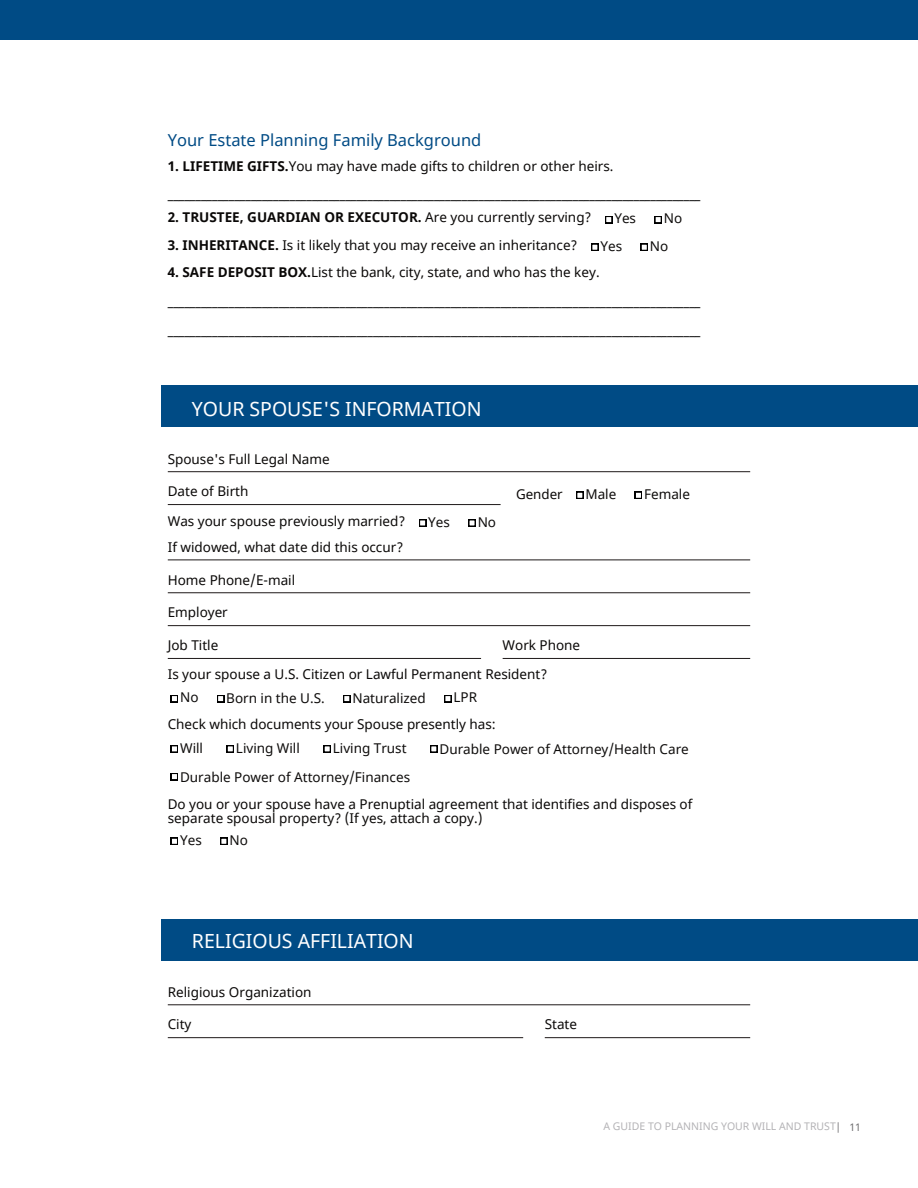
<style>
.page{position:relative;width:918px;height:1188px;background:#fff}
.page>*{position:absolute;margin:0;border:0;box-sizing:border-box;transform-origin:0 0}
.t1{font:19.5px "Noto Sans";color:#fff}
.t2{font:16.5px "Noto Sans";color:#004b85}
.t3{font:13.5px/28.3px "Noto Sans";color:#0a0807}
.t4{font:13.5px/28.8px "Noto Sans";color:#000}
.t5{font:13.5px "Noto Sans";color:#0e0c0b}
.t6{font:700 13.5px "Noto Sans";color:#0a0807}
.t7{font:13.35px "Noto Sans";color:#0a0807}
.t8{font:10.5px "Noto Sans";color:#b4b3b6}
.s1{font-weight:700;color:#0a0807}
.s2{color:#0a0807}
.s3{font-weight:400}
.s4{font-weight:700}
.s5{color:#6e6d6f}
</style>
<div class="page">
<div style="left:0;top:0;width:918px;height:40px;background:#004b85"></div>
<div style="left:161px;top:386px;width:757px;height:41px;background:#004b85"></div>
<div style="left:161px;top:919px;width:757px;height:41px;background:#004b85"></div>
<div style="left:605px;top:216px;width:7px;height:7px;background:#000"></div>
<svg style="left:606px;top:217px;width:6px;height:6px"></svg>
<div style="left:655px;top:216px;width:7px;height:7px;background:#000"></div>
<svg style="left:655px;top:217px;width:6px;height:6px"></svg>
<div style="left:591px;top:244px;width:7px;height:7px;background:#000"></div>
<svg style="left:592px;top:244px;width:6px;height:6px"></svg>
<div style="left:641px;top:244px;width:7px;height:7px;background:#000"></div>
<svg style="left:641px;top:244px;width:6px;height:6px"></svg>
<hr style="left:168px;top:471px;width:582px;height:1px;background:#241f1f">
<hr style="left:168px;top:504px;width:333px;height:1px;background:#241f1f">
<div style="left:576px;top:492px;width:7px;height:7px;background:#000"></div>
<svg style="left:577px;top:492px;width:6px;height:6px"></svg>
<div style="left:635px;top:492px;width:7px;height:6px;border:1px solid #000"></div>
<div style="left:419px;top:519px;width:7px;height:8px;background:#000"></div>
<svg style="left:420px;top:520px;width:6px;height:6px"></svg>
<div style="left:468px;top:519px;width:8px;height:8px;background:#000"></div>
<svg style="left:469px;top:520px;width:6px;height:6px"></svg>
<hr style="left:168px;top:559px;width:582px;height:1px;background:#241f1f">
<hr style="left:168px;top:592px;width:582px;height:1px;background:#241f1f">
<hr style="left:168px;top:625px;width:582px;height:1px;background:#241f1f">
<hr style="left:168px;top:658px;width:313px;height:1px;background:#241f1f">
<hr style="left:503px;top:658px;width:247px;height:1px;background:#241f1f">
<div style="left:171px;top:696px;width:7px;height:6px;border:1px solid #000"></div>
<div style="left:217px;top:695px;width:7px;height:7px;background:#000"></div>
<svg style="left:218px;top:696px;width:6px;height:6px"></svg>
<div style="left:343px;top:695px;width:7px;height:7px;background:#000"></div>
<svg style="left:344px;top:696px;width:6px;height:6px"></svg>
<div style="left:444px;top:695px;width:8px;height:7px;background:#000"></div>
<svg style="left:445px;top:696px;width:6px;height:6px"></svg>
<div style="left:171px;top:746px;width:7px;height:6px;border:1px solid #000"></div>
<div style="left:227px;top:745px;width:7px;height:7px;background:#000"></div>
<svg style="left:227px;top:746px;width:6px;height:6px"></svg>
<div style="left:324px;top:745px;width:7px;height:7px;background:#000"></div>
<svg style="left:324px;top:746px;width:6px;height:6px"></svg>
<div style="left:430px;top:745px;width:7px;height:7px;background:#000"></div>
<svg style="left:431px;top:746px;width:6px;height:6px"></svg>
<div style="left:171px;top:774px;width:7px;height:6px;border:1px solid #000"></div>
<div style="left:171px;top:838px;width:7px;height:6px;border:1px solid #000"></div>
<div style="left:220px;top:838px;width:7px;height:7px;background:#000"></div>
<svg style="left:221px;top:838px;width:6px;height:6px"></svg>
<hr style="left:168px;top:1004px;width:582px;height:1px;background:#241f1f">
<hr style="left:168px;top:1037px;width:355px;height:1px;background:#241f1f">
<hr style="left:545px;top:1037px;width:205px;height:1px;background:#241f1f">
<p class="t2" style="left:168px;top:128px;width:315px">Your Estate Planning Family Background</p>
<p class="t4" style="left:168px;top:152px;width:534px"><span class="s1">1. LIFETIME GIFTS.</span><span class="s2">You may have made gifts to children or other heirs. </span>________________________________________________________________________________________________</p>
<p class="t6" style="left:168px;top:208px;width:425px">2. TRUSTEE, GUARDIAN OR EXECUTOR. <span class="s3">Are you currently serving?</span></p>
<p class="t5" style="left:614px;top:209px;width:23px">Yes</p>
<p class="t5" style="left:664px;top:209px;width:20px">No</p>
<p class="t3" style="left:168px;top:231px;width:411px"><span class="s4">3. INHERITANCE.</span> Is it likely that you may receive an inheritance?</p>
<p class="t5" style="left:601px;top:237px;width:23px">Yes</p>
<p class="t5" style="left:650px;top:237px;width:20px">No</p>
<p class="t4" style="left:168px;top:259px;width:534px"><span class="s1">4. SAFE DEPOSIT BOX.</span><span class="s2">List the bank, city, state, and who has the key. </span>________________________________________________________________________________________________ ________________________________________________________________________________________________</p>
<h1 class="t1" style="left:192px;top:396px;width:291px">YOUR SPOUSE'S INFORMATION</h1>
<p class="t3" style="left:168px;top:446px;width:163px">Spouse's Full Legal Name</p>
<p class="t3" style="left:168px;top:478px;width:82px">Date of Birth</p>
<p class="t7" style="left:516px;top:485px;width:48px">Gender</p>
<p class="t5" style="left:586px;top:485px;width:32px">Male</p>
<p class="t5" style="left:644px;top:485px;width:47px">Female</p>
<p class="t3" style="left:168px;top:507px;width:239px">Was your spouse previously married?</p>
<p class="t5" style="left:428px;top:513px;width:23px">Yes</p>
<p class="t5" style="left:478px;top:513px;width:20px">No</p>
<p class="t3" style="left:168px;top:533px;width:237px">If widowed, what date did this occur?</p>
<p class="t3" style="left:168px;top:567px;width:129px">Home Phone/E-mail</p>
<p class="t3" style="left:168px;top:599px;width:62px">Employer</p>
<p class="t3" style="left:168px;top:632px;width:52px">Job Title</p>
<p class="t3" style="left:168px;top:632px;width:414px;text-indent:335px">Work Phone<br>Is your spouse a U.S. Citizen or Lawful Permanent Resident?</p>
<p class="t5" style="left:180px;top:688px;width:20px">No</p>
<p class="t5" style="left:226px;top:689px;width:100px">Born in the U.S.</p>
<p class="t5" style="left:352px;top:689px;width:75px">Naturalized</p>
<p class="t5" style="left:454px;top:688px;width:25px">LPR</p>
<p class="t3" style="left:168px;top:710px;width:330px">Check which documents your Spouse presently has:</p>
<p class="t5" style="left:180px;top:739px;width:24px">Will</p>
<p class="t5" style="left:236px;top:739px;width:65px">Living Will</p>
<p class="t5" style="left:333px;top:739px;width:75px">Living Trust</p>
<p class="t5" style="left:440px;top:740px;width:251px">Durable Power of Attorney/Health Care</p>
<p class="t5" style="left:180px;top:767px;width:232px">Durable Power of Attorney/Finances</p>
<p class="t3" style="left:168px;top:797px;width:526px;line-height:14.4px">Do you or your spouse have a Prenuptial agreement that identifies and disposes of separate spousal property? (If yes, attach a copy.)</p>
<p class="t5" style="left:180px;top:831px;width:23px">Yes</p>
<p class="t5" style="left:230px;top:831px;width:20px">No</p>
<h1 class="t1" style="left:192px;top:927px;width:223px">RELIGIOUS AFFILIATION</h1>
<p class="t3" style="left:168px;top:978px;width:145px">Religious Organization</p>
<p class="t3" style="left:168px;top:1011px;width:25px">City</p>
<p class="t3" style="left:545px;top:1011px;width:34px">State</p>
<p class="t8" style="left:604px;top:1119px;width:259px">A GUIDE TO PLANNING YOUR WILL AND TRUST<span class="s5">| 11</span></p>
</div>
